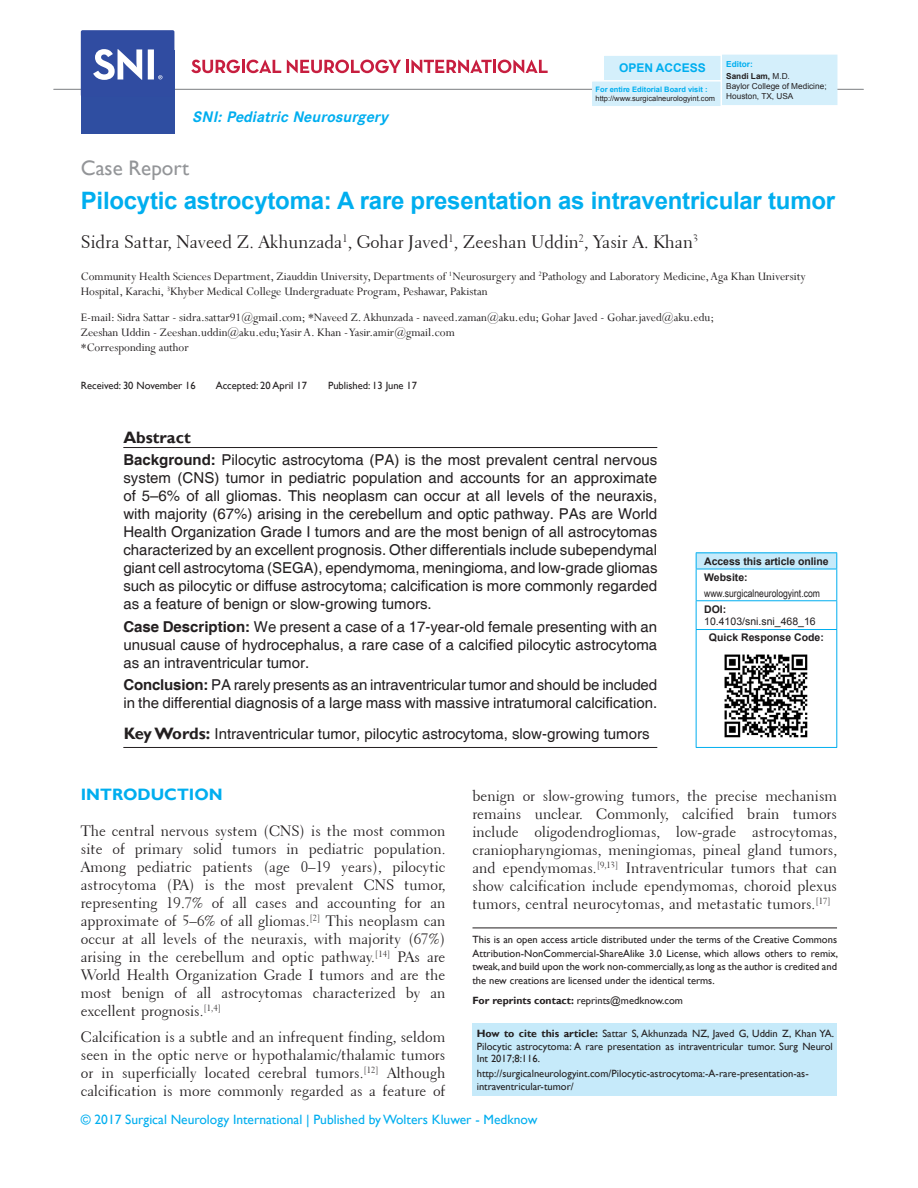
<style>
.page{position:relative;width:918px;height:1188px;background:#fff}
.page>*{position:absolute;margin:0;border:0;box-sizing:border-box;transform-origin:0 0}
.AT{font:700 24px "Arial";letter-spacing:-.01em;color:#00aeef}
.AH{font:21px "Gill Sans";color:#939598}
.AU{font:18px "Transitional 521 BT Roman A";color:#231f20}
.t1{font:700 16.5px "Gill Sans";color:#00aeef}
.ABSH{font:700 16.5px "Gill Sans";color:#231f20}
.TX{font:15px/18px "Transitional 521 BT Roman A";color:#231f20;text-align:justify}
.ABS{font:15px/18px "Helvetica";color:#231f20;text-align:justify}
.KWD{font:15px "Helvetica";color:#231f20}
.t2{font:italic 700 15px "Corporate SBQ";color:#00aeef}
.t3{font:13.5px "Gill Sans";color:#00aeef}
.AFF{font:12.75px/15px "Perpetua";color:#231f20}
.ADD{font:12.75px/15px "Perpetua";color:#231f20}
.t4{font:700 12px "Arial";color:#00aeef}
.OS{font:10.5px/13.5px "Gill Sans";color:#231f20;text-align:justify}
.Published{font:10.5px/12.6px "Gill Sans";color:#231f20;text-align:justify}
.HIS{font:10.5px "Gill Sans";color:#231f20}
.AAO{font:700 10.5px "Arial";letter-spacing:-.005em;color:#231f20}
.WEB{font:10.5px "Arial Narrow";color:#231f20}
.WEB-2{font:10.5px/12.6px "Arial";color:#231f20}
.WEB-3{font:700 10.5px "Arial";color:#231f20}
.t5{font:8.25px/9.9px "Arial";color:#231f20}
.t6{font:700 8.25px/12px "Arial";color:#231f20}
.t7{font:7.5px "Arial";color:#231f20}
.t8{font:700 7.5px "Arial";color:#00aeef}
.s1{color:#00aeef}
.s2{font-weight:400}
.s3{font-weight:700}
.s4{font-family:"Gill Sans";font-weight:700;font-size:16.5px}
</style>
<div class="page">
<hr style="left:54px;top:89px;width:810px;height:1px;background:#939598">
<div style="left:605px;top:56px;width:115px;height:24px;background:#d4effb"></div>
<div style="left:593px;top:82px;width:127px;height:24px;background:#d4effb"></div>
<div style="left:723px;top:55px;width:114px;height:50px;background:#d4effb"></div>
<div style="left:81px;top:50px;width:93px;height:84px;background:#2f4ea1"></div>
<div style="left:81px;top:30px;width:93px;height:67px;background:#304ca1;border-radius:2px"></div>
<svg style="left:191px;top:60px;width:90px;height:13px"></svg>
<svg style="left:287px;top:60px;width:261px;height:13px"></svg>
<svg style="left:93px;top:49px;width:69px;height:31px"></svg>
<hr style="left:123px;top:447px;width:534px;height:1px;background:#231f20">
<hr style="left:123px;top:747px;width:534px;height:1px;background:#231f20">
<div style="left:472px;top:1024px;width:365px;height:72px;background:#c6eafa"></div>
<hr style="left:472px;top:928px;width:365px;height:1px;background:#231f20">
<div style="left:696px;top:553px;width:141px;height:16px;background:#c6eafa"></div>
<svg style="left:696px;top:553px;width:1px;height:16px"></svg>
<svg style="left:836px;top:553px;width:1px;height:16px"></svg>
<hr style="left:696px;top:552px;width:141px;height:1px;background:#00aeef">
<hr style="left:696px;top:569px;width:1px;height:31px;background:#00aeef">
<hr style="left:836px;top:569px;width:1px;height:31px;background:#00aeef">
<hr style="left:696px;top:569px;width:141px;height:1px;background:#00aeef">
<svg style="left:696px;top:601px;width:1px;height:28px"></svg>
<svg style="left:836px;top:601px;width:1px;height:28px"></svg>
<hr style="left:696px;top:600px;width:141px;height:1px;background:#00aeef">
<hr style="left:696px;top:630px;width:1px;height:117px;background:#00aeef">
<hr style="left:836px;top:630px;width:1px;height:117px;background:#00aeef">
<hr style="left:696px;top:629px;width:141px;height:1px;background:#00aeef">
<hr style="left:696px;top:747px;width:141px;height:1px;background:#00aeef">
<img style="left:724px;top:654px;width:84px;height:84px">
<p class="t2" style="left:192px;top:108px;width:202px">SNI:Pediatric Neurosurgery</p>
<p class="t4" style="left:619px;top:60px;width:88px">OPEN ACCESS</p>
<p class="t8" style="left:596px;top:84px;width:114px">For entire Editorial Board visit :</p>
<p class="t7" style="left:596px;top:93px;width:121px">http://www.surgicalneurologyint.com</p>
<p class="t6" style="left:726px;top:58px;width:65px"><span class="s1">Editor:<br></span>Sandi Lam, <span class="s2">M.D.</span></p>
<p class="t5" style="left:726px;top:81px;width:102px">Baylor College of Medicine;<br>Houston, TX, USA</p>
<p class="AH" style="left:81px;top:156px;width:110px">Case Report</p>
<p class="AT" style="left:81px;top:185px;width:756px">Pilocytic astrocytoma: A rare presentation as intraventricular tumor</p>
<p class="AU" style="left:81px;top:231px;width:619px">Sidra Sattar, Naveed Z. Akhunzada<sup>1</sup>, Gohar Javed<sup>1</sup>, Zeeshan Uddin<sup>2</sup>, Yasir A. Khan<sup>3</sup></p>
<p class="AFF" style="left:81px;top:269px;width:727px">Community Health Sciences Department, Ziauddin University, Departments of <sup>1</sup>Neurosurgery and <sup>2</sup>Pathology and Laboratory Medicine, Aga Khan University<br>Hospital, Karachi, <sup>3</sup>Khyber Medical College Undergraduate Program, Peshawar, Pakistan</p>
<p class="ADD" style="left:81px;top:310px;width:635px">E‑mail: Sidra Sattar ‑ sidra.sattar91@gmail.com; *Naveed Z. Akhunzada ‑ naveed.zaman@aku.edu; Gohar Javed ‑ Gohar.javed@aku.edu;<br>Zeeshan Uddin ‑ Zeeshan.uddin@aku.edu; Yasir A. Khan ‑Yasir.amir@gmail.com<br>*Corresponding author</p>
<p class="HIS" style="left:81px;top:380px;width:116px">Received: 30 November 16</p>
<p class="HIS" style="left:216px;top:380px;width:93px">Accepted: 20 April 17</p>
<p class="HIS" style="left:328px;top:380px;width:91px">Published: 13 June 17</p>
<p class="ABSH" style="left:123px;top:428px;width:69px">Abstract</p>
<p class="ABS" style="left:123px;top:452px;width:536px"><span class="s3">Background:</span> Pilocytic astrocytoma (PA) is the most prevalent central nervous system (CNS) tumor in pediatric population and accounts for an approximate of 5–6% of all gliomas. This neoplasm can occur at all levels of the neuraxis, with majority (67%) arising in the cerebellum and optic pathway. PAs are World Health Organization Grade I tumors and are the most benign of all astrocytomas characterized by an excellent prognosis. Other differentials include subependymal giant cell astrocytoma (SEGA), ependymoma, meningioma, and low‑grade gliomas such as pilocytic or diffuse astrocytoma; calcification is more commonly regarded as a feature of benign or slow‑growing tumors.</p>
<p class="ABS" style="left:123px;top:618px;width:535px"><span class="s3">Case Description:</span> We present a case of a 17‑year‑old female presenting with an unusual cause of hydrocephalus, a rare case of a calcified pilocytic astrocytoma as an intraventricular tumor.</p>
<p class="ABS" style="left:123px;top:676px;width:535px"><span class="s3">Conclusion:</span> PA rarely presents as an intraventricular tumor and should be included in the differential diagnosis of a large mass with massive intratumoral calcification.</p>
<p class="KWD" style="left:124px;top:725px;width:527px"><span class="s4">Key Words:</span> Intraventricular tumor, pilocytic astrocytoma, slow‑growing tumors</p>
<p class="AAO" style="left:704px;top:554px;width:126px">Access this article online</p>
<p class="WEB-3" style="left:704px;top:570px;width:45px">Website:</p>
<p class="WEB" style="left:704px;top:585px;width:117px">www.surgicalneurologyint.com</p>
<p class="WEB-2" style="left:704px;top:603px;width:113px"><span class="s3">DOI:<br></span>10.4103/sni.sni_468_16</p>
<p class="AAO" style="left:709px;top:631px;width:116px">Quick Response Code:</p>
<h1 class="t1" style="left:81px;top:784px;width:143px">INTRODUCTION</h1>
<p class="TX" style="left:81px;top:822px;width:366px">The central nervous system (CNS) is the most common site of primary solid tumors in pediatric population.<br>Among pediatric patients (age 0–19 years), pilocytic astrocytoma (PA) is the most prevalent CNS tumor, representing 19.7% of all cases and accounting for an approximate of 5–6% of all gliomas.<sup>[2]</sup> This neoplasm can occur at all levels of the neuraxis, with majority (67%) arising in the cerebellum and optic pathway.<sup>[14]</sup> PAs are World Health Organization Grade I tumors and are the most benign of all astrocytomas characterized by an excellent prognosis.<sup>[1,4]</sup></p>
<p class="TX" style="left:81px;top:1028px;width:366px">Calcification is a subtle and an infrequent finding, seldom seen in the optic nerve or hypothalamic/thalamic tumors or in superficially located cerebral tumors.<sup>[12]</sup> Although calcification is more commonly regarded as a feature of</p>
<p class="TX" style="left:472px;top:787px;width:366px">benign or slow‑growing tumors, the precise mechanism remains unclear. Commonly, calcified brain tumors include oligodendrogliomas, low‑grade astrocytomas, craniopharyngiomas, meningiomas, pineal gland tumors, and ependymomas.<sup>[9,13]</sup> Intraventricular tumors that can show calcification include ependymomas, choroid plexus tumors, central neurocytomas, and metastatic tumors.<sup>[17]</sup></p>
<p class="OS" style="left:472px;top:933px;width:367px">This is an open access article distributed under the terms of the Creative Commons Attribution‑NonCommercial‑ShareAlike 3.0 License, which allows others to remix, tweak, and build upon the work non‑commercially, as long as the author is credited and the new creations are licensed under the identical terms.</p>
<p class="OS" style="left:472px;top:994px;width:212px"><span class="s3">For reprints contact:</span> reprints@medknow.com</p>
<p class="Published" style="left:477px;top:1028px;width:359px"><span class="s3">How to cite this article:</span> Sattar S, Akhunzada NZ, Javed G, Uddin Z, Khan YA.<br>Pilocytic astrocytoma: A rare presentation as intraventricular tumor. Surg Neurol Int 2017;8:116.</p>
<p class="Published" style="left:477px;top:1068px;width:333px">http://surgicalneurologyint.com/Pilocytic-astrocytoma:-A-rare-presentation-as&shy;intraventricular-tumor/</p>
<p class="t3" style="left:81px;top:1112px;width:458px">© 2017 Surgical Neurology International | Published by Wolters Kluwer - Medknow</p>
</div>
